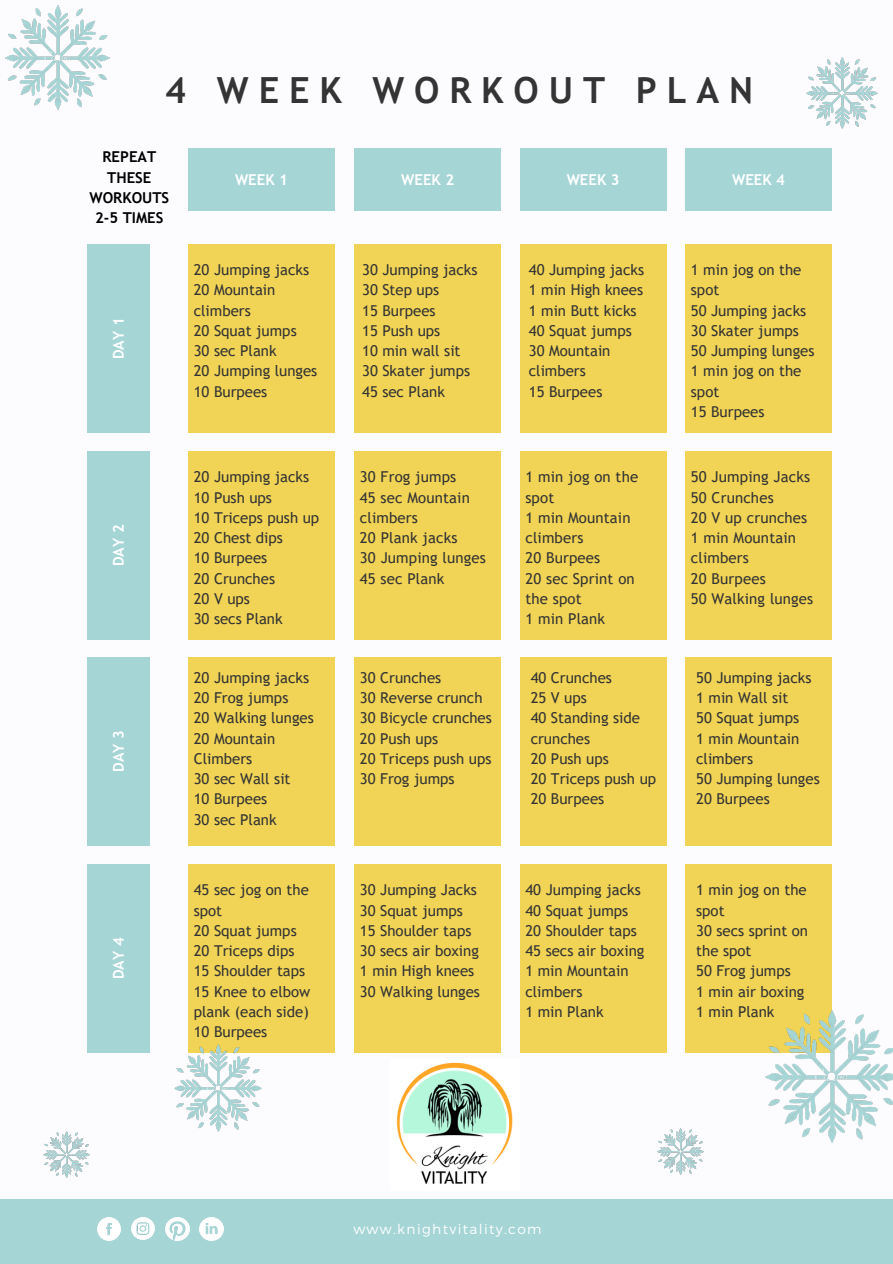
<style>
.page{position:relative;width:893px;height:1264px;background:#fff}
.page>*{position:absolute;margin:0;border:0;box-sizing:border-box;transform-origin:0 0}
.t1{font:700 36px "Trebuchet MS";letter-spacing:.275em;color:#343434}
.t2{font:15px/20.2px "Trebuchet MS";color:#343434}
.t3{font:700 15px "Trebuchet MS";color:#fff}
.t4{font:700 15px/20.2px "Trebuchet MS";color:#000;text-align:center}
.t5{font:300 13.8px "Montserrat";letter-spacing:.1em;color:#fff}
</style>
<div class="page">
<div style="left:87px;top:244px;width:63px;height:188px;background:#a6d5d6"></div>
<div style="left:188px;top:244px;width:146px;height:188px;background:#f1d455"></div>
<div style="left:354px;top:244px;width:146px;height:188px;background:#f1d455"></div>
<div style="left:520px;top:244px;width:146px;height:188px;background:#f1d455"></div>
<div style="left:685px;top:244px;width:146px;height:188px;background:#f1d455"></div>
<div style="left:354px;top:148px;width:146px;height:63px;background:#a6d5d6"></div>
<div style="left:188px;top:148px;width:146px;height:63px;background:#a6d5d6"></div>
<div style="left:520px;top:148px;width:146px;height:63px;background:#a6d5d6"></div>
<div style="left:685px;top:148px;width:146px;height:63px;background:#a6d5d6"></div>
<div style="left:87px;top:451px;width:63px;height:188px;background:#a6d5d6"></div>
<div style="left:188px;top:451px;width:146px;height:188px;background:#f1d455"></div>
<div style="left:354px;top:451px;width:146px;height:188px;background:#f1d455"></div>
<div style="left:520px;top:451px;width:146px;height:188px;background:#f1d455"></div>
<div style="left:685px;top:451px;width:146px;height:188px;background:#f1d455"></div>
<div style="left:87px;top:657px;width:63px;height:188px;background:#a6d5d6"></div>
<div style="left:188px;top:657px;width:146px;height:188px;background:#f1d455"></div>
<div style="left:354px;top:657px;width:146px;height:188px;background:#f1d455"></div>
<div style="left:520px;top:657px;width:146px;height:188px;background:#f1d455"></div>
<div style="left:685px;top:657px;width:146px;height:188px;background:#f1d455"></div>
<div style="left:87px;top:864px;width:63px;height:188px;background:#a6d5d6"></div>
<div style="left:188px;top:864px;width:146px;height:188px;background:#f1d455"></div>
<div style="left:354px;top:864px;width:146px;height:188px;background:#f1d455"></div>
<div style="left:520px;top:864px;width:146px;height:188px;background:#f1d455"></div>
<div style="left:685px;top:864px;width:146px;height:188px;background:#f1d455"></div>
<img style="left:6px;top:6px;width:103px;height:103px">
<img style="left:766px;top:1010px;width:126px;height:131px">
<img style="left:175px;top:1044px;width:86px;height:87px">
<img style="left:806px;top:58px;width:70px;height:71px">
<img style="left:43px;top:1131px;width:46px;height:46px">
<div style="left:0;top:1199px;width:892px;height:64px;background:#a6d5d6"></div>
<img style="left:97px;top:1217px;width:24px;height:23px">
<img style="left:132px;top:1217px;width:22px;height:22px">
<img style="left:165px;top:1217px;width:24px;height:23px">
<img style="left:200px;top:1217px;width:23px;height:23px">
<img style="left:396px;top:1062px;width:117px;height:122px">
<img style="left:657px;top:1128px;width:46px;height:46px">
<p class="t1" style="left:165px;top:69px;width:589px">4 WEEK WORKOUT PLAN</p>
<p class="t4" style="left:89px;top:147px;width:81px">REPEAT<br>THESE<br>WORKOUTS<br>2-5 TIMES</p>
<p class="t3" style="left:110px;top:359px;width:43px;rotate:-90deg">DAY 1</p>
<p class="t3" style="left:110px;top:566px;width:43px;rotate:-90deg">DAY 2</p>
<p class="t3" style="left:110px;top:772px;width:43px;rotate:-90deg">DAY 3</p>
<p class="t3" style="left:110px;top:979px;width:43px;rotate:-90deg">DAY 4</p>
<p class="t3" style="left:235px;top:171px;width:54px">WEEK 1</p>
<p class="t3" style="left:401px;top:171px;width:54px">WEEK 2</p>
<p class="t3" style="left:566px;top:171px;width:54px">WEEK 3</p>
<p class="t3" style="left:732px;top:171px;width:54px">WEEK 4</p>
<p class="t2" style="left:194px;top:259px;width:117px">20 Jumping jacks</p>
<p class="t2" style="left:194px;top:280px;width:83px">20 Mountain climbers</p>
<p class="t2" style="left:194px;top:320px;width:104px">20 Squat jumps</p>
<p class="t2" style="left:194px;top:340px;width:84px">30 sec Plank</p>
<p class="t2" style="left:194px;top:361px;width:125px">20 Jumping lunges</p>
<p class="t2" style="left:194px;top:381px;width:75px">10 Burpees</p>
<p class="t2" style="left:194px;top:467px;width:117px">20 Jumping jacks</p>
<p class="t2" style="left:194px;top:487px;width:80px">10 Push ups</p>
<p class="t2" style="left:194px;top:507px;width:127px">10 Triceps push up</p>
<p class="t2" style="left:194px;top:527px;width:91px">20 Chest dips</p>
<p class="t2" style="left:194px;top:548px;width:75px">10 Burpees</p>
<p class="t2" style="left:194px;top:568px;width:83px">20 Crunches</p>
<p class="t2" style="left:194px;top:588px;width:58px">20 V ups</p>
<p class="t2" style="left:194px;top:608px;width:90px">30 secs Plank</p>
<p class="t2" style="left:194px;top:667px;width:117px">20 Jumping jacks</p>
<p class="t2" style="left:194px;top:687px;width:96px">20 Frog jumps</p>
<p class="t2" style="left:194px;top:708px;width:121px">20 Walking lunges</p>
<p class="t2" style="left:194px;top:728px;width:83px">20 Mountain<br>Climbers</p>
<p class="t2" style="left:194px;top:768px;width:98px">30 sec Wall sit</p>
<p class="t2" style="left:194px;top:789px;width:75px">10 Burpees</p>
<p class="t2" style="left:194px;top:809px;width:84px">30 sec Plank</p>
<p class="t2" style="left:194px;top:879px;width:117px">45 sec jog on the spot</p>
<p class="t2" style="left:194px;top:920px;width:104px">20 Squat jumps</p>
<p class="t2" style="left:194px;top:940px;width:102px">20 Triceps dips</p>
<p class="t2" style="left:194px;top:960px;width:113px">15 Shoulder taps</p>
<p class="t2" style="left:194px;top:981px;width:118px">15 Knee to elbow plank (each side)</p>
<p class="t2" style="left:194px;top:1021px;width:75px">10 Burpees</p>
<p class="t2" style="left:362px;top:259px;width:117px">30 Jumping jacks</p>
<p class="t2" style="left:362px;top:280px;width:79px">30 Step ups</p>
<p class="t2" style="left:362px;top:300px;width:75px">15 Burpees</p>
<p class="t2" style="left:362px;top:320px;width:80px">15 Push ups</p>
<p class="t2" style="left:362px;top:340px;width:100px">10 min wall sit</p>
<p class="t2" style="left:362px;top:361px;width:109px">30 Skater jumps</p>
<p class="t2" style="left:362px;top:381px;width:84px">45 sec Plank</p>
<p class="t2" style="left:360px;top:467px;width:98px">30 Frog jumps</p>
<p class="t2" style="left:360px;top:487px;width:111px">45 sec Mountain climbers</p>
<p class="t2" style="left:360px;top:527px;width:99px">20 Plank jacks</p>
<p class="t2" style="left:360px;top:548px;width:127px">30 Jumping lunges</p>
<p class="t2" style="left:360px;top:568px;width:86px">45 sec Plank</p>
<p class="t2" style="left:360px;top:667px;width:83px">30 Crunches</p>
<p class="t2" style="left:360px;top:687px;width:124px">30 Reverse crunch</p>
<p class="t2" style="left:360px;top:708px;width:133px">30 Bicycle crunches</p>
<p class="t2" style="left:360px;top:728px;width:80px">20 Push ups</p>
<p class="t2" style="left:360px;top:748px;width:133px">20 Triceps push ups</p>
<p class="t2" style="left:360px;top:768px;width:96px">30 Frog jumps</p>
<p class="t2" style="left:360px;top:879px;width:118px">30 Jumping Jacks</p>
<p class="t2" style="left:360px;top:900px;width:104px">30 Squat jumps</p>
<p class="t2" style="left:360px;top:920px;width:113px">15 Shoulder taps</p>
<p class="t2" style="left:360px;top:940px;width:120px">30 secs air boxing</p>
<p class="t2" style="left:360px;top:960px;width:116px">1 min High knees</p>
<p class="t2" style="left:360px;top:981px;width:121px">30 Walking lunges</p>
<p class="t2" style="left:529px;top:259px;width:117px">40 Jumping jacks</p>
<p class="t2" style="left:529px;top:280px;width:116px">1 min High knees</p>
<p class="t2" style="left:529px;top:300px;width:109px">1 min Butt kicks</p>
<p class="t2" style="left:529px;top:320px;width:104px">40 Squat jumps</p>
<p class="t2" style="left:529px;top:340px;width:83px">30 Mountain climbers</p>
<p class="t2" style="left:529px;top:381px;width:75px">15 Burpees</p>
<p class="t2" style="left:525px;top:467px;width:114px">1 min jog on the spot</p>
<p class="t2" style="left:525px;top:507px;width:107px">1 min Mountain climbers</p>
<p class="t2" style="left:525px;top:548px;width:76px">20 Burpees</p>
<p class="t2" style="left:525px;top:568px;width:111px">20 sec Sprint on the spot</p>
<p class="t2" style="left:525px;top:608px;width:81px">1 min Plank</p>
<p class="t2" style="left:530px;top:667px;width:83px">40 Crunches</p>
<p class="t2" style="left:530px;top:687px;width:58px">25 V ups</p>
<p class="t2" style="left:530px;top:708px;width:111px">40 Standing side crunches</p>
<p class="t2" style="left:530px;top:748px;width:80px">20 Push ups</p>
<p class="t2" style="left:530px;top:768px;width:127px">20 Triceps push up</p>
<p class="t2" style="left:530px;top:789px;width:75px">20 Burpees</p>
<p class="t2" style="left:525px;top:879px;width:117px">40 Jumping jacks</p>
<p class="t2" style="left:525px;top:900px;width:104px">40 Squat jumps</p>
<p class="t2" style="left:525px;top:920px;width:113px">20 Shoulder taps</p>
<p class="t2" style="left:525px;top:940px;width:120px">45 secs air boxing</p>
<p class="t2" style="left:525px;top:960px;width:105px">1 min Mountain climbers</p>
<p class="t2" style="left:525px;top:1001px;width:80px">1 min Plank</p>
<p class="t2" style="left:690px;top:259px;width:112px">1 min jog on the spot</p>
<p class="t2" style="left:690px;top:300px;width:117px">50 Jumping jacks</p>
<p class="t2" style="left:690px;top:320px;width:109px">30 Skater jumps</p>
<p class="t2" style="left:690px;top:340px;width:125px">50 Jumping lunges</p>
<p class="t2" style="left:690px;top:361px;width:112px">1 min jog on the spot</p>
<p class="t2" style="left:690px;top:401px;width:75px">15 Burpees</p>
<p class="t2" style="left:690px;top:467px;width:121px">50 Jumping Jacks</p>
<p class="t2" style="left:690px;top:487px;width:84px">50 Crunches</p>
<p class="t2" style="left:690px;top:507px;width:118px">20 V up crunches</p>
<p class="t2" style="left:690px;top:527px;width:107px">1 min Mountain climbers</p>
<p class="t2" style="left:690px;top:568px;width:76px">20 Burpees</p>
<p class="t2" style="left:690px;top:588px;width:124px">50 Walking lunges</p>
<p class="t2" style="left:696px;top:667px;width:117px">50 Jumping jacks</p>
<p class="t2" style="left:696px;top:687px;width:94px">1 min Wall sit</p>
<p class="t2" style="left:696px;top:708px;width:104px">50 Squat jumps</p>
<p class="t2" style="left:696px;top:728px;width:105px">1 min Mountain climbers</p>
<p class="t2" style="left:696px;top:768px;width:125px">50 Jumping lunges</p>
<p class="t2" style="left:696px;top:789px;width:75px">20 Burpees</p>
<p class="t2" style="left:696px;top:879px;width:112px">1 min jog on the spot</p>
<p class="t2" style="left:696px;top:920px;width:113px">30 secs sprint on the spot</p>
<p class="t2" style="left:696px;top:960px;width:96px">50 Frog jumps</p>
<p class="t2" style="left:696px;top:981px;width:110px">1 min air boxing</p>
<p class="t2" style="left:696px;top:1001px;width:80px">1 min Plank</p>
<p class="t5" style="left:353px;top:1219px;width:190px">www.knightvitality.com</p>
</div>
